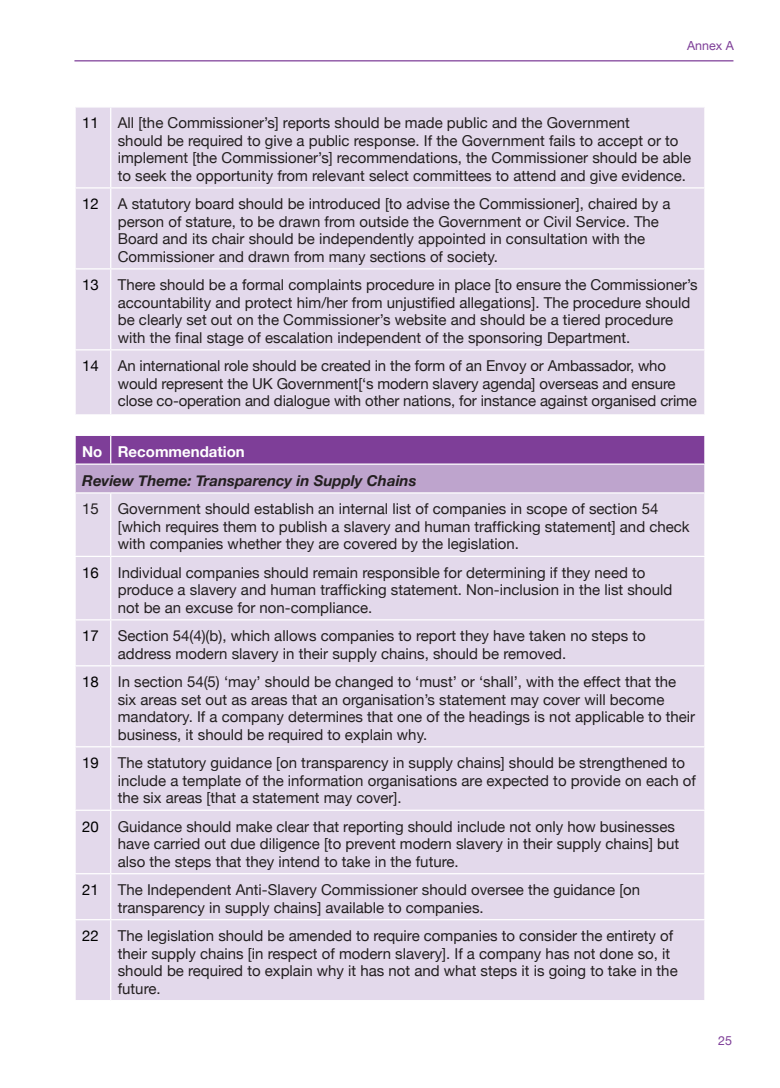
<style>
.page{position:relative;width:780px;height:1088px;background:#fff}
.page>*{position:absolute;margin:0;border:0;box-sizing:border-box;transform-origin:0 0}
.Table_text{font:15px/17.5px "Helvetica Neue";color:#231f20}
.Table_text_subheader{font:italic 700 15px "Helvetica Neue";color:#231f20}
.Table_text-2{font:15px "Helvetica Neue";color:#000}
.Table_text_Header{font:700 15px "Helvetica Neue";color:#fff}
.t1{font:12.5px "Helvetica Neue";color:#7e3e98}
</style>
<div class="page">
<hr style="left:74px;top:60px;width:659px;height:1px;background:#7e3e98">
<div style="left:76px;top:108px;width:628px;height:306px;background:#e3d9eb"></div>
<hr style="left:74px;top:187px;width:37px;height:2px;background:#fff">
<hr style="left:111px;top:187px;width:594px;height:2px;background:#fff">
<hr style="left:110px;top:108px;width:1px;height:79px;background:#fff">
<hr style="left:110px;top:189px;width:1px;height:79px;background:#fff">
<hr style="left:74px;top:268px;width:37px;height:1px;background:#fff">
<hr style="left:111px;top:268px;width:594px;height:1px;background:#fff">
<hr style="left:110px;top:269px;width:1px;height:80px;background:#fff">
<hr style="left:74px;top:349px;width:37px;height:1px;background:#fff">
<hr style="left:111px;top:349px;width:594px;height:1px;background:#fff">
<hr style="left:110px;top:350px;width:1px;height:64px;background:#fff">
<div style="left:76px;top:493px;width:628px;height:507px;background:#e3d9eb"></div>
<svg style="left:75px;top:435px;width:630px;height:57px;background:#9f73b4"></svg>
<hr style="left:110px;top:493px;width:1px;height:63px;background:#fff">
<hr style="left:74px;top:556px;width:37px;height:1px;background:#fff">
<hr style="left:74px;top:463px;width:37px;height:2px;background:#fff">
<hr style="left:74px;top:465px;width:2px;height:27px;background:#fff">
<hr style="left:111px;top:463px;width:594px;height:2px;background:#fff">
<hr style="left:111px;top:556px;width:594px;height:1px;background:#fff">
<hr style="left:110px;top:557px;width:1px;height:62px;background:#fff">
<hr style="left:74px;top:619px;width:37px;height:1px;background:#fff">
<hr style="left:111px;top:619px;width:594px;height:1px;background:#fff">
<hr style="left:110px;top:620px;width:1px;height:45px;background:#fff">
<hr style="left:74px;top:665px;width:37px;height:1px;background:#fff">
<hr style="left:111px;top:665px;width:594px;height:1px;background:#fff">
<hr style="left:110px;top:666px;width:1px;height:80px;background:#fff">
<hr style="left:74px;top:746px;width:37px;height:1px;background:#fff">
<hr style="left:111px;top:746px;width:594px;height:1px;background:#fff">
<hr style="left:110px;top:747px;width:1px;height:62px;background:#fff">
<hr style="left:74px;top:809px;width:37px;height:2px;background:#fff">
<hr style="left:111px;top:809px;width:594px;height:2px;background:#fff">
<hr style="left:110px;top:811px;width:1px;height:62px;background:#fff">
<hr style="left:74px;top:873px;width:37px;height:1px;background:#fff">
<hr style="left:111px;top:873px;width:594px;height:1px;background:#fff">
<hr style="left:110px;top:874px;width:1px;height:45px;background:#fff">
<hr style="left:74px;top:919px;width:37px;height:1px;background:#fff">
<hr style="left:111px;top:919px;width:594px;height:1px;background:#fff">
<hr style="left:110px;top:920px;width:1px;height:80px;background:#fff">
<p class="t1" style="left:687px;top:38px;width:48px">Annex A</p>
<p class="Table_text-2" style="left:82px;top:114px;width:18px">11</p>
<p class="Table_text" style="left:118px;top:114px;width:574px">All [the Commissioner’s] reports should be made public and the Government<br>should be required to give a public response. If the Government fails to accept or to implement [the Commissioner’s] recommendations, the Commissioner should be able to seek the opportunity from relevant select committees to attend and give evidence.</p>
<p class="Table_text-2" style="left:82px;top:195px;width:18px">12</p>
<p class="Table_text" style="left:118px;top:195px;width:554px">A statutory board should be introduced [to advise the Commissioner], chaired by a person of stature, to be drawn from outside the Government or Civil Service. The Board and its chair should be independently appointed in consultation with the Commissioner and drawn from many sections of society.</p>
<p class="Table_text-2" style="left:82px;top:276px;width:18px">13</p>
<p class="Table_text" style="left:118px;top:276px;width:581px">There should be a formal complaints procedure in place [to ensure the Commissioner’s accountability and protect him/her from unjustified allegations]. The procedure should be clearly set out on the Commissioner’s website and should be a tiered procedure with the final stage of escalation independent of the sponsoring Department.</p>
<p class="Table_text-2" style="left:82px;top:357px;width:18px">14</p>
<p class="Table_text" style="left:118px;top:357px;width:580px">An international role should be created in the form of an Envoy or Ambassador, who would represent the UK Government[‘s modern slavery agenda] overseas and ensure close co-operation and dialogue with other nations, for instance against organised crime</p>
<p class="Table_text_Header" style="left:82px;top:442px;width:22px">No</p>
<p class="Table_text_Header" style="left:118px;top:442px;width:128px">Recommendation</p>
<p class="Table_text_subheader" style="left:82px;top:471px;width:336px">Review Theme: Transparency in Supply Chains</p>
<p class="Table_text" style="left:82px;top:500px;width:18px">15</p>
<p class="Table_text" style="left:118px;top:500px;width:573px">Government should establish an internal list of companies in scope of section 54 [which requires them to publish a slavery and human trafficking statement] and check with companies whether they are covered by the legislation.</p>
<p class="Table_text-2" style="left:82px;top:563px;width:18px">16</p>
<p class="Table_text" style="left:118px;top:563px;width:556px">Individual companies should remain responsible for determining if they need to produce a slavery and human trafficking statement. Non-inclusion in the list should not be an excuse for non-compliance.</p>
<p class="Table_text-2" style="left:82px;top:627px;width:18px">17</p>
<p class="Table_text" style="left:118px;top:627px;width:529px">Section 54(4)(b), which allows companies to report they have taken no steps to address modern slavery in their supply chains, should be removed.</p>
<p class="Table_text-2" style="left:82px;top:673px;width:18px">18</p>
<p class="Table_text" style="left:118px;top:673px;width:579px">In section 54(5) ‘may’ should be changed to ‘must’ or ‘shall’, with the effect that the six areas set out as areas that an organisation’s statement may cover will become mandatory. If a company determines that one of the headings is not applicable to their business, it should be required to explain why.</p>
<p class="Table_text-2" style="left:82px;top:754px;width:18px">19</p>
<p class="Table_text" style="left:118px;top:754px;width:579px">The statutory guidance [on transparency in supply chains] should be strengthened to include a template of the information organisations are expected to provide on each of the six areas [that a statement may cover].</p>
<p class="Table_text-2" style="left:82px;top:817px;width:18px">20</p>
<p class="Table_text" style="left:118px;top:817px;width:562px">Guidance should make clear that reporting should include not only how businesses have carried out due diligence [to prevent modern slavery in their supply chains] but also the steps that they intend to take in the future.</p>
<p class="Table_text-2" style="left:82px;top:881px;width:18px">21</p>
<p class="Table_text" style="left:118px;top:881px;width:524px">The Independent Anti-Slavery Commissioner should oversee the guidance [on transparency in supply chains] available to companies.</p>
<p class="Table_text-2" style="left:82px;top:927px;width:18px">22</p>
<p class="Table_text" style="left:118px;top:927px;width:561px">The legislation should be amended to require companies to consider the entirety of their supply chains [in respect of modern slavery]. If a company has not done so, it should be required to explain why it has not and what steps it is going to take in the future.</p>
<p class="t1" style="left:718px;top:1033px;width:15px">25</p>
</div>
